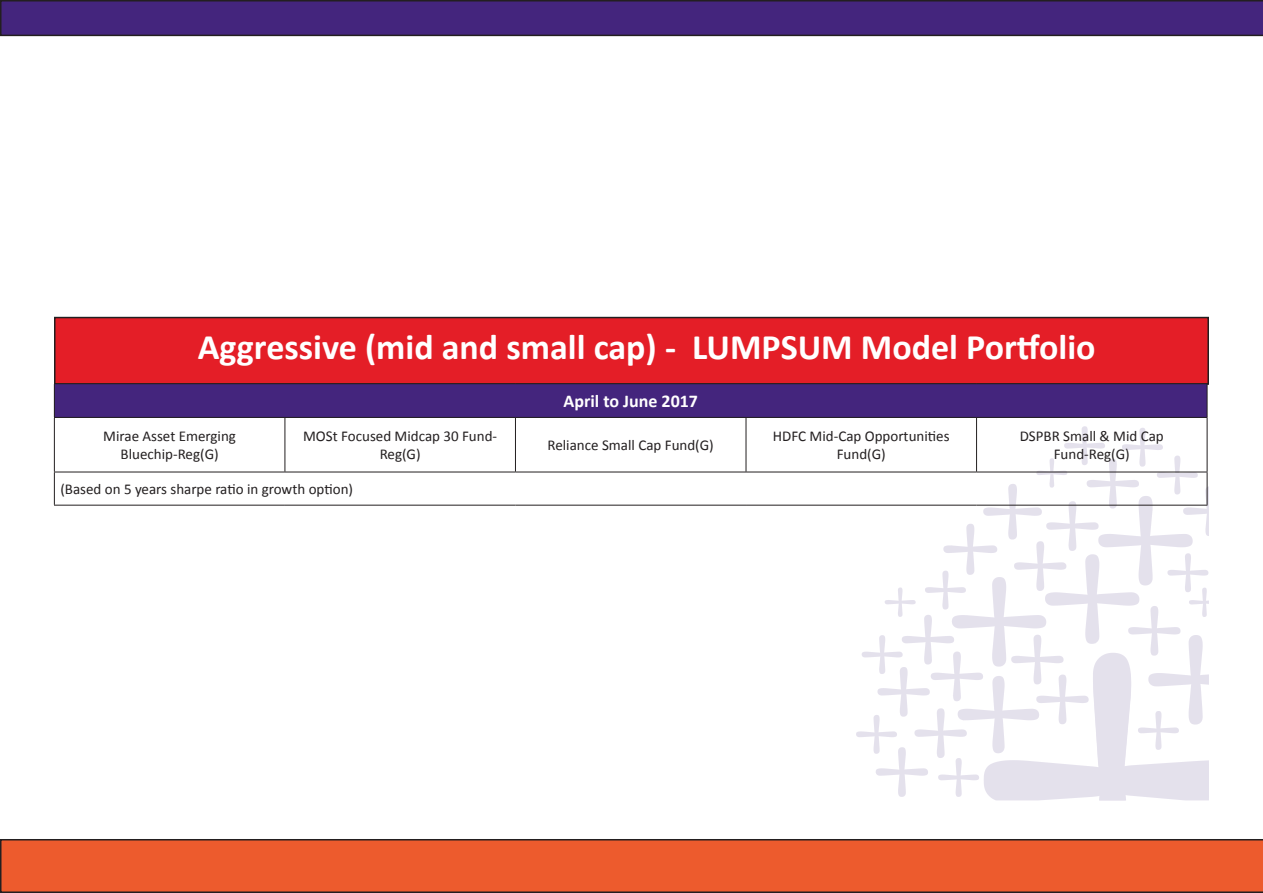
<style>
.page{position:relative;width:1263px;height:893px;background:#fff}
.page>*{position:absolute;margin:0;border:0;box-sizing:border-box;transform-origin:0 0}
.t1{font:700 36px "Calibri";color:#fff}
.t2{font:700 18px "Calibri";color:#fff}
.t3{font:15px/18px "Calibri";color:#231f20;text-align:center}
</style>
<div class="page">
<svg style="left:856px;top:426px;width:353px;height:374px"></svg>
<svg style="left:0;top:839px;width:1263px;height:54px;background:#e1572c"></svg>
<svg style="left:0;top:0;width:1263px;height:36px;background:#412475"></svg>
<div style="left:55px;top:318px;width:1153px;height:66px;background:#e41e27"></div>
<div style="left:54px;top:317px;width:1155px;height:68px;border:2px solid #231f20"></div>
<div style="left:54px;top:384px;width:1153px;height:33px;background:#44257d"></div>
<hr style="left:54px;top:383px;width:231px;height:1px;background:#231f20">
<hr style="left:54px;top:384px;width:1px;height:33px;background:#231f20">
<hr style="left:285px;top:383px;width:230px;height:1px;background:#231f20">
<hr style="left:515px;top:383px;width:231px;height:1px;background:#231f20">
<hr style="left:746px;top:383px;width:230px;height:1px;background:#231f20">
<hr style="left:976px;top:383px;width:231px;height:1px;background:#231f20">
<hr style="left:1207px;top:384px;width:1px;height:33px;background:#231f20">
<hr style="left:54px;top:417px;width:231px;height:1px;background:#231f20">
<hr style="left:54px;top:418px;width:1px;height:54px;background:#231f20">
<hr style="left:285px;top:417px;width:230px;height:1px;background:#231f20">
<hr style="left:285px;top:418px;width:1px;height:54px;background:#231f20">
<hr style="left:515px;top:417px;width:231px;height:1px;background:#231f20">
<hr style="left:515px;top:418px;width:1px;height:54px;background:#231f20">
<hr style="left:746px;top:417px;width:230px;height:1px;background:#231f20">
<hr style="left:746px;top:418px;width:1px;height:54px;background:#231f20">
<hr style="left:976px;top:417px;width:231px;height:1px;background:#231f20">
<hr style="left:976px;top:418px;width:1px;height:54px;background:#231f20">
<hr style="left:1207px;top:418px;width:1px;height:54px;background:#231f20">
<hr style="left:54px;top:472px;width:231px;height:1px;background:#231f20">
<hr style="left:54px;top:472px;width:1px;height:33px;background:#231f20">
<hr style="left:285px;top:472px;width:230px;height:1px;background:#231f20">
<hr style="left:515px;top:472px;width:231px;height:1px;background:#231f20">
<hr style="left:746px;top:472px;width:230px;height:1px;background:#231f20">
<hr style="left:976px;top:472px;width:231px;height:1px;background:#231f20">
<hr style="left:1207px;top:472px;width:1px;height:33px;background:#231f20">
<hr style="left:54px;top:505px;width:231px;height:1px;background:#231f20">
<hr style="left:285px;top:505px;width:230px;height:1px;background:#231f20">
<hr style="left:515px;top:505px;width:231px;height:1px;background:#231f20">
<hr style="left:746px;top:505px;width:230px;height:1px;background:#231f20">
<hr style="left:976px;top:505px;width:231px;height:1px;background:#231f20">
<h1 class="t1" style="left:198px;top:324px;width:899px">Aggressive (mid and small cap) - LUMPSUM Model Portfolio</h1>
<p class="t2" style="left:563px;top:390px;width:136px">April to June 2017</p>
<p class="t3" style="left:103px;top:427px;width:134px">Mirae Asset Emerging<br>Bluechip-Reg(G)</p>
<p class="t3" style="left:303px;top:427px;width:195px">MOSt Focused Midcap 30 Fund-<br>Reg(G)</p>
<p class="t3" style="left:547px;top:436px;width:168px">Reliance Small Cap Fund(G)</p>
<p class="t3" style="left:773px;top:427px;width:178px">HDFC Mid-Cap Opportunities<br>Fund(G)</p>
<p class="t3" style="left:1020px;top:427px;width:146px">DSPBR Small &amp; Mid Cap<br>Fund-Reg(G)</p>
<p class="t3" style="left:60px;top:480px;width:294px">(Based on 5 years sharpe ratio in growth option)</p>
</div>
